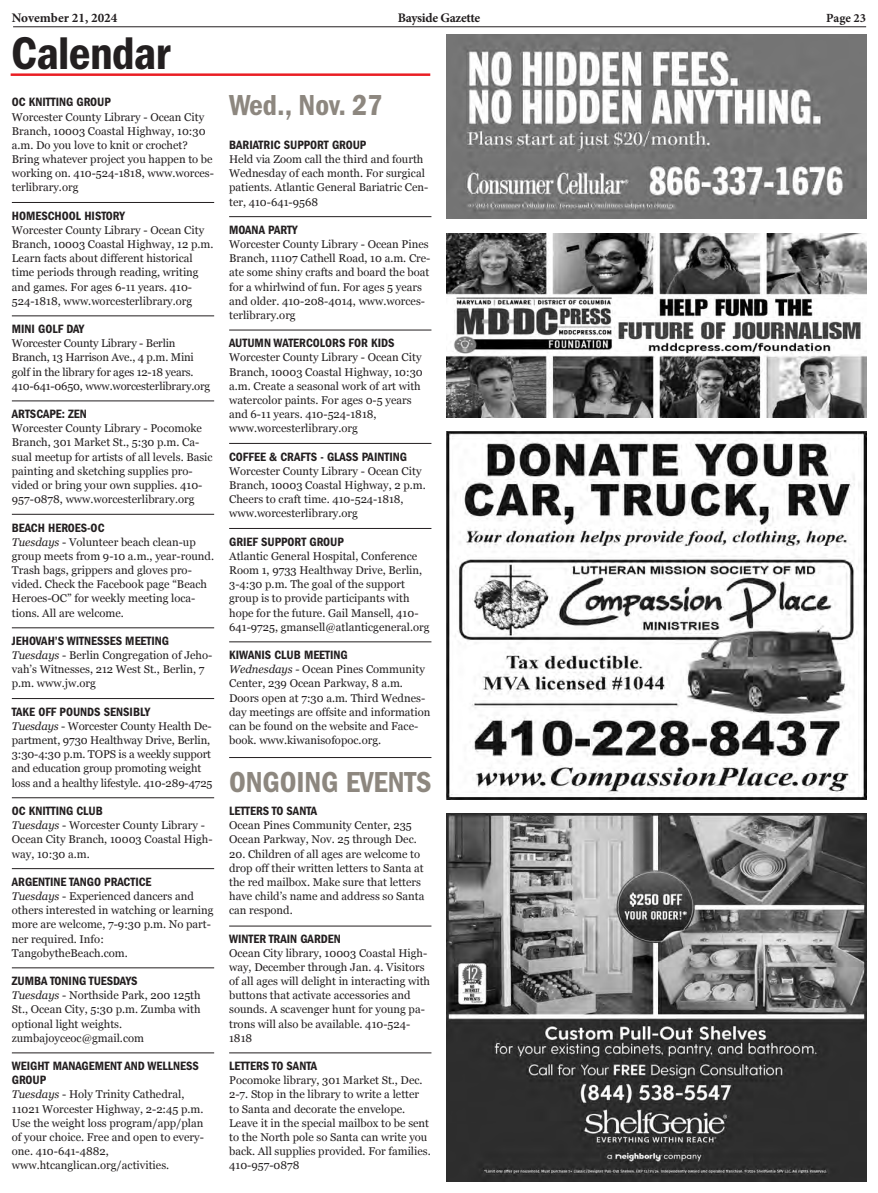
<style>
.page{position:relative;width:878px;height:1193px;background:#fff}
.page>*{position:absolute;margin:0;border:0;box-sizing:border-box;transform-origin:0 0}
.t1{font:47.38px "ITC Franklin Gothic Std Dm Cd";letter-spacing:-.015em;color:#231f20}
.t2{font:30px "ITC Franklin Gothic Std Dm Cd";letter-spacing:-.005em;color:#8d877f}
.t3{font:700 13.12px "Minion Pro";color:#231f20}
.t4{font:700 13.12px "Minion Pro";letter-spacing:-.02em;color:#231f20}
.t5{font:12.5px/14.1px "ITC Franklin Gothic Std Dm Cd";color:#231f20}
.t6{font:700 12.5px "Minion Pro";color:#231f20}
.t7{font:11.25px/14.1px "Georgia";color:#231f20}
.s1{font-style:italic}
</style>
<div class="page">
<hr style="left:13px;top:27px;width:853px;height:1px;background:#231f20">
<hr style="left:12px;top:202px;width:202px;height:1px;background:#231f20">
<hr style="left:12px;top:316px;width:202px;height:1px;background:#231f20">
<hr style="left:12px;top:401px;width:202px;height:1px;background:#231f20">
<hr style="left:12px;top:514px;width:202px;height:1px;background:#231f20">
<hr style="left:12px;top:627px;width:202px;height:1px;background:#231f20">
<hr style="left:12px;top:698px;width:202px;height:1px;background:#231f20">
<hr style="left:12px;top:797px;width:202px;height:1px;background:#231f20">
<hr style="left:12px;top:868px;width:202px;height:1px;background:#231f20">
<hr style="left:12px;top:967px;width:202px;height:1px;background:#231f20">
<hr style="left:12px;top:1052px;width:202px;height:1px;background:#231f20">
<hr style="left:229px;top:216px;width:202px;height:1px;background:#231f20">
<hr style="left:229px;top:330px;width:202px;height:1px;background:#231f20">
<hr style="left:229px;top:443px;width:202px;height:1px;background:#231f20">
<hr style="left:229px;top:528px;width:202px;height:1px;background:#231f20">
<hr style="left:229px;top:641px;width:202px;height:1px;background:#231f20">
<hr style="left:229px;top:757px;width:202px;height:1px;background:#231f20">
<hr style="left:229px;top:925px;width:202px;height:1px;background:#231f20">
<hr style="left:229px;top:1052px;width:202px;height:1px;background:#231f20">
<hr style="left:11px;top:73px;width:419px;height:3px;background:#ea1e24">
<img style="left:446px;top:35px;width:420px;height:184px">
<img style="left:446px;top:814px;width:420px;height:367px">
<img style="left:446px;top:233px;width:420px;height:184px">
<img style="left:446px;top:432px;width:420px;height:367px">
<p class="t3" style="left:12px;top:12px;width:107px">November 21, 2024</p>
<p class="t4" style="left:398px;top:12px;width:84px">Bayside Gazette</p>
<p class="t6" style="left:826px;top:13px;width:41px">Page 23</p>
<h1 class="t1" style="left:11px;top:36px;width:161px">Calendar</h1>
<p class="t5" style="left:12px;top:96px;width:100px">OC KNITTING GROUP</p>
<p class="t7" style="left:12px;top:109px;width:204px">Worcester County Library - Ocean City Branch, 10003 Coastal Highway, 10:30 a.m. Do you love to knit or crochet?<br>Bring whatever project you happen to be working on. 410-524-1818, www.worces&shy;terlibrary.org</p>
<p class="t5" style="left:12px;top:209px;width:115px">HOMESCHOOL HISTORY</p>
<p class="t7" style="left:12px;top:223px;width:203px">Worcester County Library - Ocean City Branch, 10003 Coastal Highway, 12 p.m.<br>Learn facts about different historical time periods through reading, writing and games. For ages 6-11 years. 410- 524-1818, www.worcesterlibrary.org</p>
<p class="t5" style="left:12px;top:323px;width:74px">MINI GOLF DAY</p>
<p class="t7" style="left:12px;top:336px;width:200px">Worcester County Library - Berlin Branch, 13 Harrison Ave., 4 p.m. Mini golf in the library for ages 12-18 years.<br>410-641-0650, www.worcesterlibrary.org</p>
<p class="t5" style="left:12px;top:408px;width:77px">ARTSCAPE: ZEN</p>
<p class="t7" style="left:12px;top:421px;width:202px">Worcester County Library - Pocomoke Branch, 301 Market St., 5:30 p.m. Ca&shy;sual meetup for artists of all levels. Basic painting and sketching supplies pro&shy;vided or bring your own supplies. 410- 957-0878, www.worcesterlibrary.org</p>
<p class="t5" style="left:12px;top:521px;width:94px">BEACH HEROES-OC</p>
<p class="t7" style="left:12px;top:534px;width:204px"><span class="s1">Tuesdays</span> - Volunteer beach clean-up group meets from 9-10 a.m., year-round.<br>Trash bags, grippers and gloves pro&shy;vided. Check the Facebook page “Beach Heroes-OC” for weekly meeting loca&shy;tions. All are welcome.</p>
<p class="t5" style="left:12px;top:634px;width:159px">JEHOVAH’S WITNESSES MEETING</p>
<p class="t7" style="left:12px;top:648px;width:202px"><span class="s1">Tuesdays</span> - Berlin Congregation of Jeho&shy;vah’s Witnesses, 212 West St., Berlin, 7 p.m. www.jw.org</p>
<p class="t5" style="left:12px;top:705px;width:140px">TAKE OFF POUNDS SENSIBLY</p>
<p class="t7" style="left:12px;top:719px;width:202px"><span class="s1">Tuesdays</span> - Worcester County Health De&shy;partment, 9730 Healthway Drive, Berlin, 3:30-4:30 p.m. TOPS is a weekly support and education group promoting weight loss and a healthy lifestyle. 410-289-4725</p>
<p class="t5" style="left:12px;top:804px;width:92px">OC KNITTING CLUB</p>
<p class="t7" style="left:12px;top:818px;width:202px"><span class="s1">Tuesdays</span> - Worcester County Library -<br>Ocean City Branch, 10003 Coastal High&shy;way, 10:30 a.m.</p>
<p class="t5" style="left:12px;top:875px;width:141px">ARGENTINE TANGO PRACTICE</p>
<p class="t7" style="left:12px;top:889px;width:203px"><span class="s1">Tuesdays</span> - Experienced dancers and others interested in watching or learning more are welcome, 7-9:30 p.m. No part&shy;ner required. Info:<br>TangobytheBeach.com.</p>
<p class="t5" style="left:12px;top:974px;width:127px">ZUMBA TONING TUESDAYS</p>
<p class="t7" style="left:12px;top:988px;width:190px"><span class="s1">Tuesdays</span> - Northside Park, 200 125th<br>St., Ocean City, 5:30 p.m. Zumba with optional light weights. zumbajoyceoc@gmail.com</p>
<p class="t5" style="left:12px;top:1059px;width:188px">WEIGHT MANAGEMENT AND WELLNESS<br>GROUP</p>
<p class="t7" style="left:12px;top:1087px;width:193px"><span class="s1">Tuesdays</span> - Holy Trinity Cathedral, 11021 Worcester Highway, 2-2:45 p.m.<br>Use the weight loss program/app/plan of your choice. Free and open to every&shy;one. 410-641-4882, www.htcanglican.org/activities.</p>
<h2 class="t2" style="left:229px;top:94px;width:155px">Wed., Nov. 27</h2>
<p class="t5" style="left:229px;top:139px;width:139px">BARIATRIC SUPPORT GROUP</p>
<p class="t7" style="left:229px;top:152px;width:201px">Held via Zoom call the third and fourth Wednesday of each month. For surgical patients. Atlantic General Bariatric Cen&shy;ter, 410-641-9568</p>
<p class="t5" style="left:229px;top:224px;width:70px">MOANA PARTY</p>
<p class="t7" style="left:229px;top:237px;width:203px">Worcester County Library - Ocean Pines Branch, 11107 Cathell Road, 10 a.m. Cre&shy;ate some shiny crafts and board the boat for a whirlwind of fun. For ages 5 years and older. 410-208-4014, www.worces&shy;terlibrary.org</p>
<p class="t5" style="left:229px;top:337px;width:167px">AUTUMN WATERCOLORS FOR KIDS</p>
<p class="t7" style="left:229px;top:350px;width:195px">Worcester County Library - Ocean City Branch, 10003 Coastal Highway, 10:30 a.m. Create a seasonal work of art with watercolor paints. For ages 0-5 years and 6-11 years. 410-524-1818, www.worcesterlibrary.org</p>
<p class="t5" style="left:229px;top:450px;width:179px">COFFEE &amp; CRAFTS - GLASS PAINTING</p>
<p class="t7" style="left:229px;top:464px;width:198px">Worcester County Library - Ocean City Branch, 10003 Coastal Highway, 2 p.m.<br>Cheers to craft time. 410-524-1818, www.worcesterlibrary.org</p>
<p class="t5" style="left:229px;top:535px;width:116px">GRIEF SUPPORT GROUP</p>
<p class="t7" style="left:229px;top:549px;width:202px">Atlantic General Hospital, Conference Room 1, 9733 Healthway Drive, Berlin, 3-4:30 p.m. The goal of the support group is to provide participants with hope for the future. Gail Mansell, 410- 641-9725, gmansell@atlanticgeneral.org</p>
<p class="t5" style="left:229px;top:649px;width:120px">KIWANIS CLUB MEETING</p>
<p class="t7" style="left:229px;top:662px;width:203px"><span class="s1">Wednesdays</span> - Ocean Pines Community Center, 239 Ocean Parkway, 8 a.m.<br>Doors open at 7:30 a.m. Third Wednes&shy;day meetings are offsite and information can be found on the website and Face&shy;book. www.kiwanisofopoc.org.</p>
<h2 class="t2" style="left:229px;top:771px;width:204px">ONGOING EVENTS</h2>
<p class="t5" style="left:229px;top:804px;width:89px">LETTERS TO SANTA</p>
<p class="t7" style="left:229px;top:818px;width:189px">Ocean Pines Community Center, 235<br>Ocean Parkway, Nov. 25 through Dec.</p>
<p class="t7" style="left:229px;top:846px;width:197px">20. Children of all ages are welcome to drop off their written letters to Santa at the red mailbox. Make sure that letters have child’s name and address so Santa can respond.</p>
<p class="t5" style="left:229px;top:932px;width:113px">WINTER TRAIN GARDEN</p>
<p class="t7" style="left:229px;top:945px;width:202px">Ocean City library, 10003 Coastal High&shy;way, December through Jan. 4. Visitors of all ages will delight in interacting with buttons that activate accessories and sounds. A scavenger hunt for young pa&shy;trons will also be available. 410-524- 1818</p>
<p class="t5" style="left:229px;top:1059px;width:89px">LETTERS TO SANTA</p>
<p class="t7" style="left:229px;top:1073px;width:203px">Pocomoke library, 301 Market St., Dec.<br>2-7. Stop in the library to write a letter to Santa and decorate the envelope.<br>Leave it in the special mailbox to be sent to the North pole so Santa can write you back. All supplies provided. For families.<br>410-957-0878</p>
</div>
